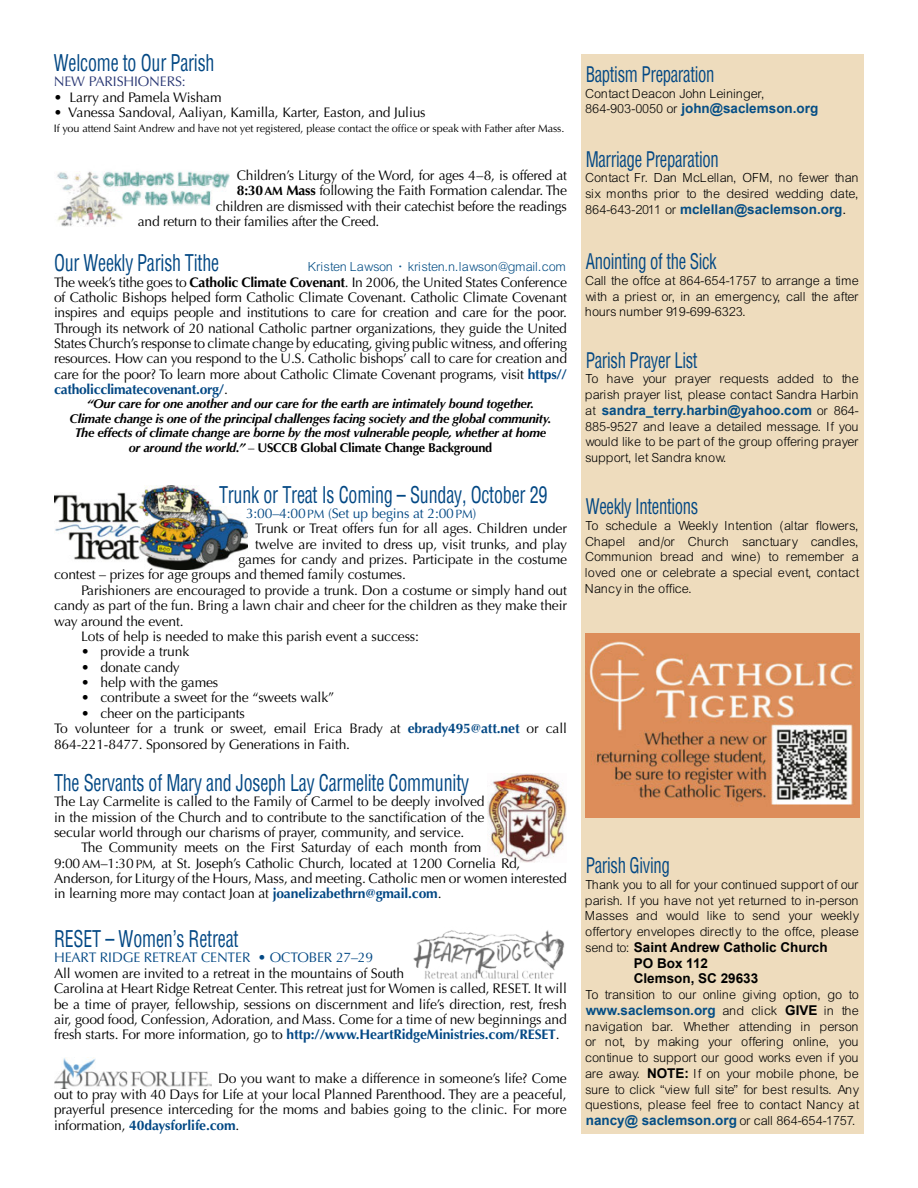
<style>
.page{position:relative;width:918px;height:1188px;background:#fff}
.page>*{position:absolute;margin:0;border:0;box-sizing:border-box;transform-origin:0 0}
.t1{font:condensed 22.5px "Helvetica";letter-spacing:-.01em;color:#034884;scale:.8 1}
.t2{font:condensed 21px "Helvetica";letter-spacing:-.02em;color:#034884;scale:.8 1}
.t3{font:13.8px/15.3px "Jnxkxd Optima";letter-spacing:-.01em;color:#000;text-align:justify}
.t4{font:13.8px "Jnxkxd Optima";letter-spacing:-.01em;color:#034884}
.t5{font:13.8px "Jnxkxd Optima";letter-spacing:-.01em;color:#283673}
.t6{font:13.5px/15.8px "Txrkfv Arial Lgt";color:#000;text-align:justify}
.t7{font:13.5px "Txrkfv Arial Lgt";color:#054e85}
.t8{font:700 13.5px "Arial";color:#054e85}
.t9{font:700 13.5px "Arial";color:#000}
.t10{font:italic 700 12.75px "Optima";letter-spacing:-.02em;color:#000}
.t11{font:700 12.75px "Optima";letter-spacing:-.02em;color:#000}
.t12{font:10.8px "Kdfygn Optima";letter-spacing:-.01em;color:#000}
.s1{font-family:"Optima";font-weight:700}
.s2{font-family:"Optima";font-weight:700;font-size:12px}
.s3{font-family:"Optima";font-weight:700;color:#034884}
.s4{font-style:italic}
.s5{font-family:"Jnxkxd Optima";font-weight:400}
.s6{font-size:12px}
.s7{font-family:"Kdfygn Optima"}
.s8{font-family:"Txrkfv Arial Lgt";font-weight:400;color:#000}
.s9{font-family:"Arial";font-weight:700;color:#054e85}
.s10{font-family:"Arial"}
.s11{font-family:"Vsldvc Arial Lgt"}
.s12{font-family:"Arial";font-weight:700}
</style>
<div class="page">
<img style="left:488px;top:774px;width:79px;height:89px">
<img style="left:54px;top:486px;width:194px;height:83px">
<img style="left:57px;top:171px;width:172px;height:55px">
<div style="left:581px;top:54px;width:283px;height:1080px;background:#eedcbd"></div>
<img style="left:586px;top:634px;width:273px;height:183px">
<img style="left:413px;top:930px;width:152px;height:49px">
<img style="left:54px;top:1057px;width:157px;height:31px">
<p class="t1" style="left:54px;top:48px;width:203px">Welcome to Our Parish</p>
<p class="t5" style="left:54px;top:74px;width:133px">NEW PARISHIONERS:</p>
<p class="t3" style="left:54px;top:89px;width:169px">• Larry and Pamela Wisham</p>
<p class="t3" style="left:54px;top:105px;width:373px">• Vanessa Sandoval, Aaliyan, Kamilla, Karter, Easton, and Julius</p>
<p class="t12" style="left:54px;top:122px;width:512px">If you attend Saint Andrew and have not yet registered, please contact the office or speak with Father after Mass.</p>
<p class="t3" style="left:237px;top:168px;width:331px">Children’s Liturgy of the Word, for ages 4–8, is offered at</p>
<p class="t3" style="left:237px;top:183px;width:332px"><span class="s1">8:30</span><span class="s2">AM</span> <span class="s1">Mass</span> following the Faith Formation calendar. The</p>
<p class="t3" style="left:216px;top:198px;width:352px">children are dismissed with their catechist before the readings</p>
<p class="t3" style="left:138px;top:214px;width:243px">and return to their families after the Creed.</p>
<p class="t1" style="left:54px;top:248px;width:208px">Our Weekly Parish Tithe</p>
<p class="t7" style="left:309px;top:259px;width:260px">Kristen Lawson • kristen.n.lawson@gmail.com</p>
<p class="t3" style="left:54px;top:274px;width:515px">The week’s tithe goes to <span class="s1">Catholic Climate Covenant</span>. In 2006, the United States Conference of Catholic Bishops helped form Catholic Climate Covenant. Catholic Climate Covenant inspires and equips people and institutions to care for creation and care for the poor.<br>Through its network of 20 national Catholic partner organizations, they guide the United States Church’s response to climate change by educating, giving public witness, and offering resources. How can you respond to the U.S. Catholic bishops’ call to care for creation and care for the poor? To learn more about Catholic Climate Covenant programs, visit <span class="s3">https// catholicclimatecovenant.org/</span>.</p>
<p class="t10" style="left:87px;top:397px;width:448px">“Our care for one another and our care for the earth are intimately bound together.</p>
<p class="t10" style="left:70px;top:411px;width:483px">Climate change is one of the principal challenges facing society and the global community.</p>
<p class="t10" style="left:75px;top:425px;width:473px">The effects of climate change are borne by the most vulnerable people, whether at home</p>
<p class="t11" style="left:129px;top:441px;width:365px"><span class="s4">or around the world.”</span> <span class="s5">–</span> USCCB Global Climate Change Background</p>
<p class="t1" style="left:219px;top:480px;width:412px">Trunk or Treat Is Coming – Sunday, October 29</p>
<p class="t4" style="left:246px;top:505px;width:232px">3:00–4:00<span class="s6">PM</span> (Set up begins at 2:00<span class="s6">PM</span>)</p>
<p class="t3" style="left:255px;top:521px;width:313px">Trunk or Treat offers fun for all ages. Children under</p>
<p class="t3" style="left:255px;top:536px;width:314px">twelve are invited to dress up, visit trunks, and play</p>
<p class="t3" style="left:239px;top:552px;width:330px">games for candy and prizes. Participate in the costume</p>
<p class="t3" style="left:54px;top:567px;width:354px">contest – prizes for age groups and themed family costumes.</p>
<p class="t3" style="left:54px;top:583px;width:515px;text-indent:27px">Parishioners are encouraged to provide a trunk. Don a costume or simply hand out candy as part of the fun. Bring a lawn chair and cheer for the children as they make their way around the event.</p>
<p class="t3" style="left:81px;top:629px;width:340px">Lots of help is needed to make this parish event a success:</p>
<p class="t3" style="left:81px;top:644px;width:110px">• provide a trunk</p>
<p class="t3" style="left:81px;top:659px;width:100px">• donate candy</p>
<p class="t3" style="left:81px;top:675px;width:139px">• help with the games</p>
<p class="t3" style="left:81px;top:690px;width:255px">• contribute a sweet for the “sweets walk”</p>
<p class="t3" style="left:81px;top:706px;width:165px">• cheer on the participants</p>
<p class="t3" style="left:54px;top:721px;width:514px">To volunteer for a trunk or sweet, email Erica Brady at <span class="s3">ebrady495@att.net</span> or call<br>864-221-8477. Sponsored by Generations in Faith.</p>
<p class="t1" style="left:54px;top:768px;width:520px">The Servants of Mary and Joseph Lay Carmelite Community</p>
<p class="t3" style="left:54px;top:794px;width:432px">The Lay Carmelite is called to the Family of Carmel to be deeply involved <span class="s7">in the mission of the Church and to contribute to the sanctification of the </span>secular world through our charisms of prayer, community, and service.</p>
<p class="t3" style="left:54px;top:840px;width:514px;text-align:left;text-indent:27px">The Community meets on the First Saturday of each month from<br>9:00 <span class="s6">AM</span>–1:30 <span class="s6">PM</span>, at St. Joseph’s Catholic Church, located at 1200 Cornelia Rd, Anderson, for Liturgy of the Hours, Mass, and meeting. Catholic men or women interested in learning more may contact Joan at <span class="s3">joanelizabethrn@gmail.com</span>.</p>
<p class="t1" style="left:54px;top:924px;width:232px">RESET – Women’s Retreat</p>
<p class="t4" style="left:54px;top:950px;width:321px">HEART RIDGE RETREAT CENTER • OCTOBER 27–29</p>
<p class="t3" style="left:54px;top:966px;width:514px;text-align:left">All women are invited to a retreat in the mountains of South<br>Carolina at Heart Ridge Retreat Center. This retreat just for Women is called, RESET. It will be a time of prayer, fellowship, sessions on discernment and life’s direction, rest, fresh air, good food, Confession, Adoration, and Mass. Come for a time of new beginnings and fresh starts. For more information, go to <span class="s3">http://www.HeartRidgeMinistries.com/RESET</span>.</p>
<p class="t3" style="left:54px;top:1071px;width:514px;text-indent:164px">Do you want to make a difference in someone’s life? Come out to pray with 40 Days for Life at your local Planned Parenthood. They are a peaceful, prayerful presence interceding for the moms and babies going to the clinic. For more information, <span class="s3">40daysforlife.com</span>.</p>
<p class="t2" style="left:586px;top:61px;width:162px">Baptism Preparation</p>
<p class="t6" style="left:586px;top:85px;width:181px">Contact Deacon John Leininger,</p>
<p class="t8" style="left:586px;top:100px;width:234px"><span class="s8">864-903-0050 or</span> john@saclemson.org</p>
<p class="t2" style="left:586px;top:145px;width:168px">Marriage Preparation</p>
<p class="t6" style="left:586px;top:170px;width:275px">Contact Fr. Dan McLellan, OFM, no fewer than six months prior to the desired wedding date, 864-643-2011 or <span class="s9">mclellan@saclemson.org</span><span class="s10">.</span></p>
<p class="t2" style="left:586px;top:248px;width:165px">Anointing of the Sick</p>
<p class="t6" style="left:586px;top:273px;width:275px">Call the offce at 864-654-1757 to arrange a time with a priest or, in an emergency, call the after hours number 919-699-6323.</p>
<p class="t2" style="left:586px;top:346px;width:141px">Parish Prayer List</p>
<p class="t6" style="left:586px;top:371px;width:275px">To have your prayer requests added to the parish prayer list, please contact Sandra Harbin at <span class="s9">sandra_terry.harbin@yahoo.com</span> or 864- 885-9527 and leave a detailed message. If you would like to be part of the group offering prayer support, let Sandra know.</p>
<p class="t2" style="left:586px;top:493px;width:142px">Weekly Intentions</p>
<p class="t6" style="left:586px;top:518px;width:275px"><span class="s11">To schedule a Weekly Intention (altar flowers, </span>Chapel and/or Church sanctuary candles, Communion bread and wine) to remember a loved one or celebrate a special event, contact <span class="s11">Nancy in the office.</span></p>
<p class="t2" style="left:586px;top:852px;width:107px">Parish Giving</p>
<p class="t6" style="left:586px;top:877px;width:275px">Thank you to all for your continued support of our parish. If you have not yet returned to in-person Masses and would like to send your weekly offertory envelopes directly to the offce, please send to: <span class="s12">Saint Andrew Catholic Church</span></p>
<p class="t9" style="left:634px;top:954px;width:76px">PO Box 112</p>
<p class="t9" style="left:634px;top:970px;width:126px">Clemson, SC 29633</p>
<p class="t6" style="left:586px;top:987px;width:275px">To transition to our online giving option, go to <span class="s9">www.saclemson.org</span> and click <span class="s12">GIVE</span> in the navigation bar. Whether attending in person or not, by making your offering online, you continue to support our good works even if you are away. <span class="s12">NOTE:</span> If on your mobile phone, be sure to click “view full site” for best results. Any questions, please feel free to contact Nancy at <span class="s9">nancy@ saclemson.org</span> or call 864-654-1757.</p>
</div>
